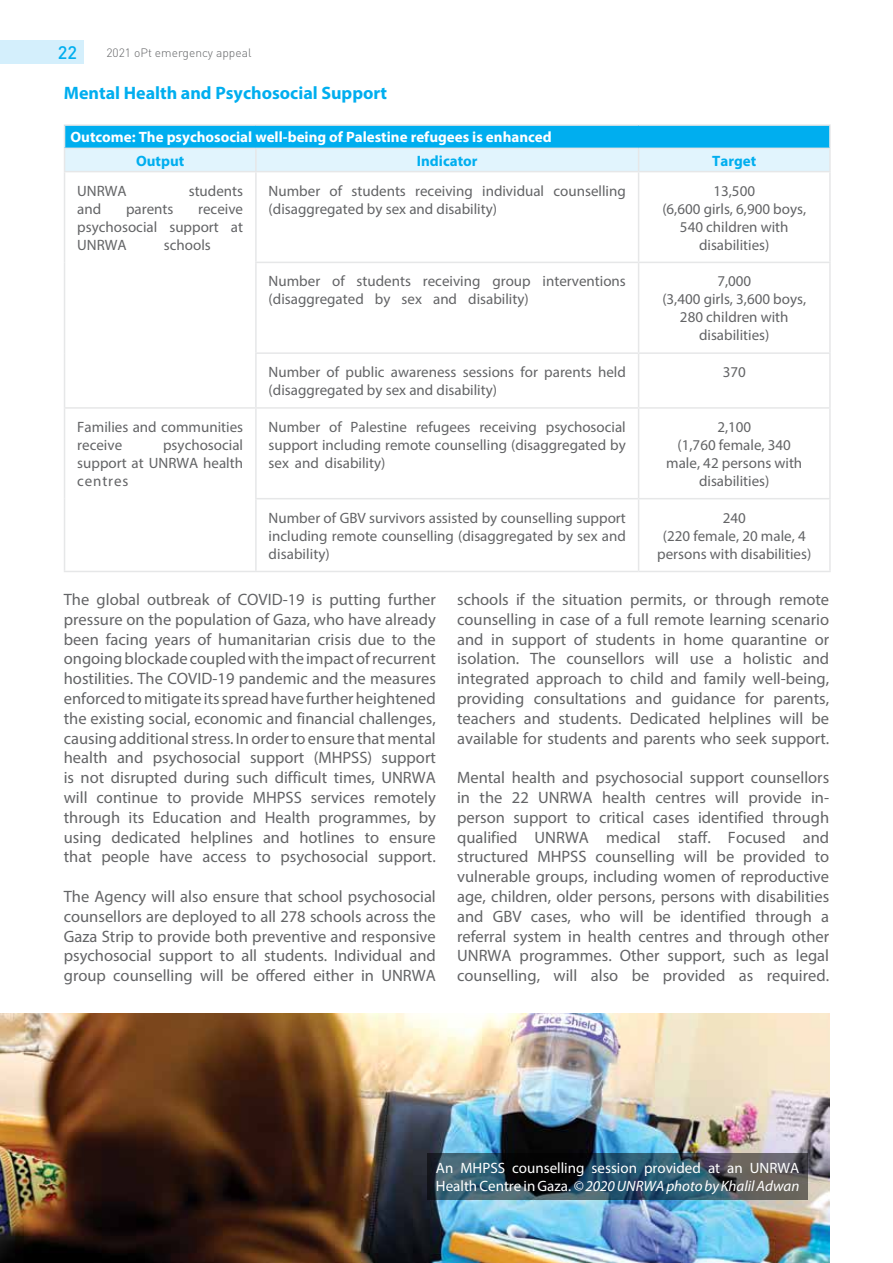
<style>
.page{position:relative;width:893px;height:1263px;background:#fff}
.page>*{position:absolute;margin:0;border:0;box-sizing:border-box;transform-origin:0 0}
.t1{font:700 18px "Myriad Pro";color:#00aeef}
.t2{font:500 18px "DIN Pro";color:#00aeef}
.t3{font:16.5px/19.8px "Myriad Pro";color:#636466;text-align:justify}
.t4{font:15px/18px "Myriad Pro";color:#636466;text-align:justify}
.t5{font:15px/18px "Myriad Pro";color:#fff}
.t6{font:700 15px "Myriad Pro";color:#fff}
.t7{font:700 15px "Myriad Pro";color:#00aeef}
.t8{font:300 12px "DIN Pro";color:#636466}
.s1{font-style:italic}
</style>
<div class="page">
<div style="left:0;top:41px;width:83px;height:23px;background:#d4effc"></div>
<hr style="left:64px;top:124px;width:192px;height:2px;background:#e6e7e8">
<hr style="left:256px;top:124px;width:383px;height:2px;background:#e6e7e8">
<hr style="left:639px;top:124px;width:192px;height:2px;background:#e6e7e8">
<hr style="left:829px;top:126px;width:2px;height:22px;background:#e6e7e8">
<hr style="left:639px;top:148px;width:192px;height:1px;background:#e6e7e8">
<svg style="left:64px;top:126px;width:766px;height:45px;background:#75d1f5"></svg>
<hr style="left:829px;top:149px;width:2px;height:22px;background:#e6e7e8">
<hr style="left:64px;top:171px;width:192px;height:1px;background:#e6e7e8">
<hr style="left:64px;top:172px;width:1px;height:90px;background:#e6e7e8">
<hr style="left:64px;top:262px;width:1px;height:91px;background:#e6e7e8">
<hr style="left:64px;top:353px;width:1px;height:54px;background:#e6e7e8">
<hr style="left:256px;top:171px;width:383px;height:1px;background:#e6e7e8">
<hr style="left:255px;top:172px;width:2px;height:90px;background:#e6e7e8">
<hr style="left:639px;top:171px;width:192px;height:1px;background:#e6e7e8">
<hr style="left:638px;top:172px;width:1px;height:90px;background:#e6e7e8">
<hr style="left:829px;top:172px;width:2px;height:90px;background:#e6e7e8">
<hr style="left:255px;top:262px;width:384px;height:1px;background:#e6e7e8">
<hr style="left:255px;top:263px;width:2px;height:89px;background:#e6e7e8">
<hr style="left:639px;top:262px;width:192px;height:1px;background:#e6e7e8">
<hr style="left:638px;top:263px;width:1px;height:89px;background:#e6e7e8">
<hr style="left:829px;top:263px;width:2px;height:89px;background:#e6e7e8">
<hr style="left:255px;top:352px;width:384px;height:2px;background:#e6e7e8">
<hr style="left:255px;top:354px;width:2px;height:53px;background:#e6e7e8">
<hr style="left:639px;top:352px;width:192px;height:2px;background:#e6e7e8">
<hr style="left:638px;top:354px;width:1px;height:53px;background:#e6e7e8">
<hr style="left:829px;top:354px;width:2px;height:53px;background:#e6e7e8">
<hr style="left:64px;top:407px;width:192px;height:2px;background:#e6e7e8">
<hr style="left:64px;top:409px;width:1px;height:90px;background:#e6e7e8">
<hr style="left:64px;top:499px;width:1px;height:72px;background:#e6e7e8">
<hr style="left:64px;top:571px;width:192px;height:1px;background:#e6e7e8">
<hr style="left:256px;top:407px;width:383px;height:2px;background:#e6e7e8">
<hr style="left:255px;top:409px;width:2px;height:89px;background:#e6e7e8">
<hr style="left:639px;top:407px;width:192px;height:2px;background:#e6e7e8">
<hr style="left:638px;top:409px;width:1px;height:89px;background:#e6e7e8">
<hr style="left:829px;top:409px;width:2px;height:89px;background:#e6e7e8">
<hr style="left:255px;top:498px;width:384px;height:1px;background:#e6e7e8">
<hr style="left:255px;top:499px;width:2px;height:72px;background:#e6e7e8">
<hr style="left:639px;top:498px;width:192px;height:1px;background:#e6e7e8">
<hr style="left:638px;top:499px;width:1px;height:72px;background:#e6e7e8">
<hr style="left:829px;top:499px;width:2px;height:72px;background:#e6e7e8">
<hr style="left:256px;top:571px;width:383px;height:1px;background:#e6e7e8">
<hr style="left:639px;top:571px;width:192px;height:1px;background:#e6e7e8">
<img style="left:0;top:1013px;width:829px;height:250px">
<svg style="left:427px;top:1153px;width:381px;height:46px;background:#334956"></svg>
<p class="t2" style="left:58px;top:40px;width:21px">22</p>
<p class="t8" style="left:106px;top:44px;width:147px">2021 oPt emergency appeal</p>
<p class="t1" style="left:64px;top:81px;width:325px">Mental Health and Psychosocial Support</p>
<p class="t6" style="left:71px;top:128px;width:483px">Outcome: The psychosocial well-being of Palestine refugees is enhanced</p>
<p class="t7" style="left:136px;top:151px;width:50px">Output</p>
<p class="t7" style="left:417px;top:151px;width:62px">Indicator</p>
<p class="t7" style="left:712px;top:151px;width:46px">Target</p>
<p class="t4" style="left:77px;top:181px;width:51px">UNRWA</p>
<p class="t4" style="left:189px;top:181px;width:56px">students</p>
<p class="t4" style="left:77px;top:199px;width:26px">and</p>
<p class="t4" style="left:126px;top:199px;width:49px">parents</p>
<p class="t4" style="left:269px;top:181px;width:359px">Number of students receiving individual counselling (disaggregated by sex and disability)</p>
<p class="t4" style="left:662px;top:181px;width:145px;text-align:center">13,500<br>(6,600 girls, 6,900 boys,<br>540 children with disabilities)</p>
<p class="t4" style="left:269px;top:272px;width:359px">Number of students receiving group interventions (disaggregated by sex and disability)</p>
<p class="t4" style="left:662px;top:272px;width:145px;text-align:center">7,000<br>(3,400 girls, 3,600 boys,<br>280 children with disabilities)</p>
<p class="t4" style="left:269px;top:363px;width:359px">Number of public awareness sessions for parents held (disaggregated by sex and disability)</p>
<p class="t4" style="left:723px;top:363px;width:25px">370</p>
<p class="t4" style="left:77px;top:199px;width:167px;text-indent:121px">receive psychosocial support at UNRWA</p>
<p class="t4" style="left:164px;top:235px;width:48px">schools</p>
<p class="t4" style="left:77px;top:418px;width:167px">Families and communities receive</p>
<p class="t4" style="left:77px;top:436px;width:167px;text-indent:86px">psychosocial support at UNRWA health centres</p>
<p class="t4" style="left:269px;top:418px;width:359px">Number of Palestine refugees receiving psychosocial support including remote counselling (disaggregated by sex and disability)</p>
<p class="t4" style="left:666px;top:418px;width:138px;text-align:center">2,100<br>(1,760 female, 340 male, 42 persons with disabilities)</p>
<p class="t4" style="left:269px;top:508px;width:359px">Number of GBV survivors assisted by counselling support including remote counselling (disaggregated by sex and disability)</p>
<p class="t4" style="left:657px;top:508px;width:156px;text-align:center">240<br>(220 female, 20 male, 4 persons with disabilities)</p>
<p class="t3" style="left:64px;top:589px;width:374px">The global outbreak of COVID-19 is putting further pressure on the population of Gaza, who have already been facing years of humanitarian crisis due to the ongoing blockade coupled with the impact of recurrent hostilities. The COVID-19 pandemic and the measures enforced to mitigate its spread have further heightened the existing social, economic and financial challenges, causing additional stress. In order to ensure that mental health and psychosocial support (MHPSS) support is not disrupted during such difficult times, UNRWA will continue to provide MHPSS services remotely through its Education and Health programmes, by using dedicated helplines and hotlines to ensure that people have access to psychosocial support.</p>
<p class="t3" style="left:64px;top:886px;width:374px">The Agency will also ensure that school psychosocial counsellors are deployed to all 278 schools across the Gaza Strip to provide both preventive and responsive psychosocial support to all students. Individual and group counselling will be offered either in UNRWA</p>
<p class="t3" style="left:457px;top:589px;width:374px">schools if the situation permits, or through remote counselling in case of a full remote learning scenario and in support of students in home quarantine or isolation. The counsellors will use a holistic and integrated approach to child and family well-being, providing consultations and guidance for parents, teachers and students. Dedicated helplines will be available for students and parents who seek support.</p>
<p class="t3" style="left:457px;top:767px;width:374px">Mental health and psychosocial support counsellors in the 22 UNRWA health centres will provide in&shy;person support to critical cases identified through qualified UNRWA medical staff. Focused and structured MHPSS counselling will be provided to vulnerable groups, including women of reproductive age, children, older persons, persons with disabilities and GBV cases, who will be identified through a referral system in health centres and through other UNRWA programmes. Other support, such as legal counselling, will also be provided as required.</p>
<p class="t5" style="left:436px;top:1158px;width:365px">An MHPSS counselling session provided at an UNRWA<br>Health Centre in Gaza. <span class="s1">© 2020 UNRWA photo by Khalil Adwan</span></p>
</div>
